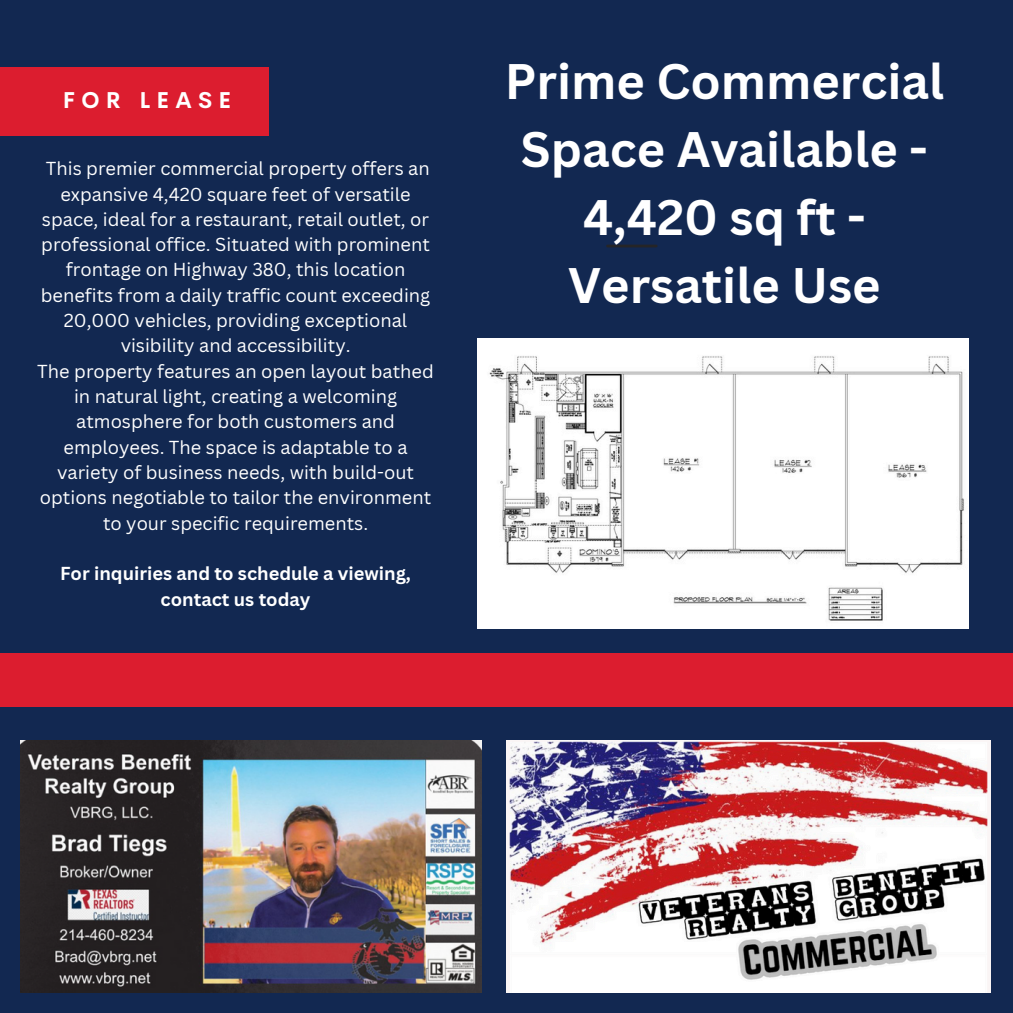
<style>
.page{position:relative;width:1013px;height:1013px;background:#fff}
.page>*{position:absolute;margin:0;border:0;box-sizing:border-box;transform-origin:0 0}
.t1{font:700 48.62px/67.9px "Canva Sans";color:#fff;text-align:center}
.t2{font:700 22.5px "Cerebri Sans";letter-spacing:.28em;color:#fff}
.t3{font:18.25px/25.2px "Canva Sans";color:#fff;text-align:center}
.t4{font:700 18.25px/25.2px "Canva Sans";color:#fff;text-align:center}
</style>
<div class="page">
<div style="left:0;top:0;width:1012px;height:1012px;background:#122851"></div>
<hr style="left:607px;top:245px;width:49px;height:2px;background:#252527">
<div style="left:0;top:653px;width:1012px;height:53px;background:#dc1d2f"></div>
<div style="left:0;top:67px;width:268px;height:68px;background:#dc1d2f"></div>
<img style="left:21px;top:740px;width:460px;height:252px">
<img style="left:506px;top:740px;width:484px;height:252px">
<img style="left:478px;top:339px;width:490px;height:289px">
<h3 class="t2" style="left:63px;top:85px;width:170px">FOR LEASE</h3>
<p class="t3" style="left:41px;top:155px;width:391px">This premier commercial property offers an expansive 4,420 square feet of versatile space, ideal for a restaurant, retail outlet, or professional office. Situated with prominent frontage on Highway 380, this location benefits from a daily traffic count exceeding 20,000 vehicles, providing exceptional visibility and accessibility.</p>
<p class="t3" style="left:37px;top:358px;width:398px">The property features an open layout bathed in natural light, creating a welcoming atmosphere for both customers and employees. The space is adaptable to a variety of business needs, with build-out options negotiable to tailor the environment to your specific requirements.</p>
<p class="t4" style="left:60px;top:560px;width:352px">For inquiries and to schedule a viewing, contact us today</p>
<h1 class="t1" style="left:505px;top:46px;width:441px">Prime Commercial<br>Space Available -<br>4,420 sq ft -<br>Versatile Use</h1>
</div>
